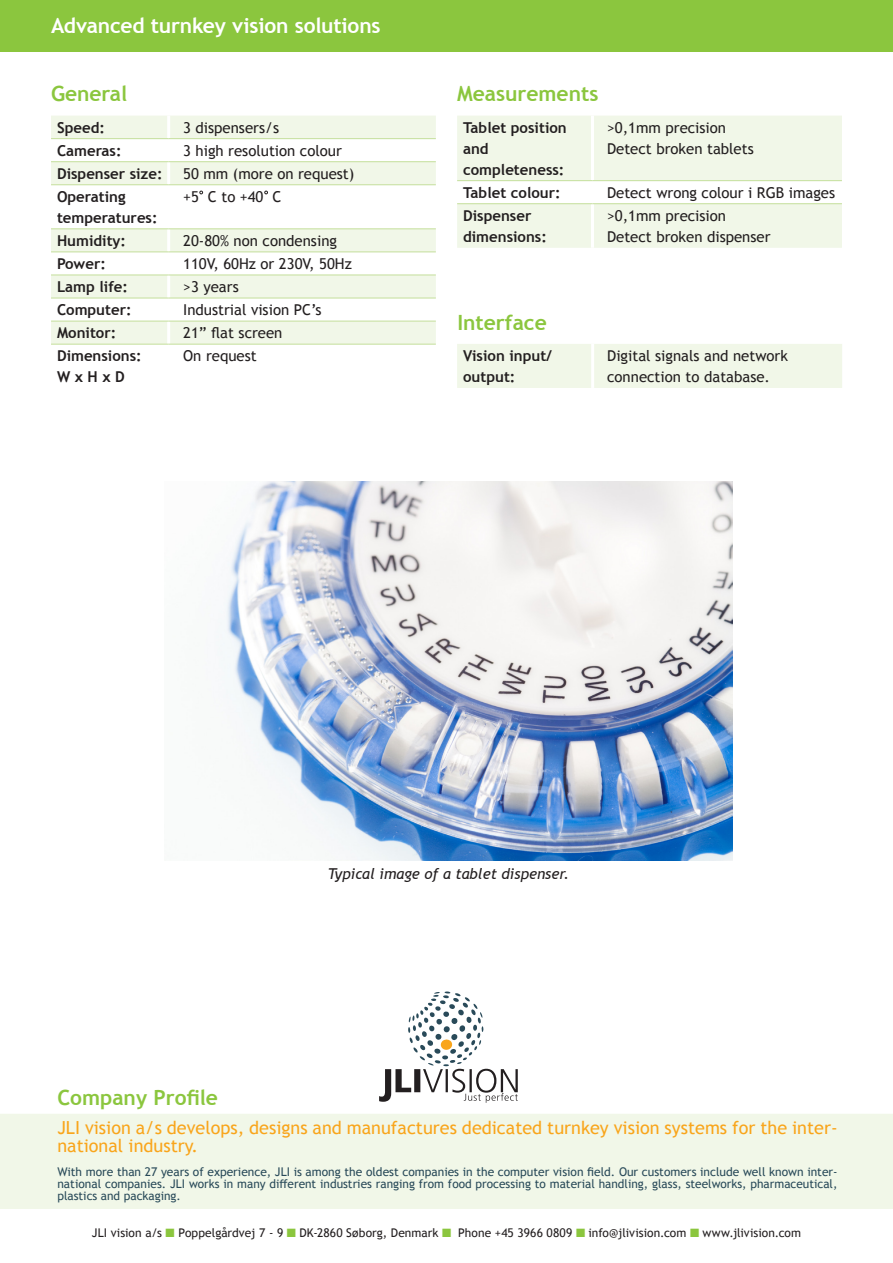
<style>
.page{position:relative;width:893px;height:1263px;background:#fff}
.page>*{position:absolute;margin:0;border:0;box-sizing:border-box;transform-origin:0 0}
.t1{font:700 21px "Trebuchet MS";color:#8bc63e}
.t2{font:700 21px "Trebuchet MS";letter-spacing:-.01em;color:#fff}
.t3{font:18px/18px "Trebuchet MS";color:#f9a51b}
.t4{font:15px "Trebuchet MS";color:#231f20}
.t5{font:700 15px/21px "Trebuchet MS";color:#231f20}
.t6{font:italic 15px "Trebuchet MS";color:#231f20}
.t7{font:12px/12px "Trebuchet MS";color:#294a59;text-align:justify}
.t8{font:12px "Trebuchet MS";letter-spacing:.005em;color:#231f20}
.s1{color:#8bc63e}
</style>
<div class="page">
<svg style="left:379px;top:991px;width:139px;height:112px"></svg>
<div style="left:0;top:0;width:893px;height:51px;background:#8bc63e"></div>
<svg style="left:457px;top:116px;width:385px;height:132px;fill:#f1f7e8"></svg>
<hr style="left:591px;top:116px;width:3px;height:64px;background:#fff">
<hr style="left:591px;top:181px;width:3px;height:23px;background:#fff">
<hr style="left:591px;top:204px;width:3px;height:44px;background:#fff">
<hr style="left:457px;top:180px;width:135px;height:1px;background:#c4df9b">
<hr style="left:592px;top:180px;width:250px;height:1px;background:#c4df9b">
<hr style="left:457px;top:203px;width:135px;height:1px;background:#c4df9b">
<hr style="left:592px;top:203px;width:250px;height:1px;background:#c4df9b">
<svg style="left:51px;top:116px;width:385px;height:228px;fill:#f1f7e8"></svg>
<hr style="left:167px;top:116px;width:3px;height:22px;background:#fff">
<hr style="left:167px;top:139px;width:3px;height:23px;background:#fff">
<hr style="left:167px;top:162px;width:3px;height:23px;background:#fff">
<hr style="left:167px;top:185px;width:3px;height:44px;background:#fff">
<hr style="left:167px;top:229px;width:3px;height:23px;background:#fff">
<hr style="left:167px;top:252px;width:3px;height:23px;background:#fff">
<hr style="left:167px;top:275px;width:3px;height:23px;background:#fff">
<hr style="left:167px;top:298px;width:3px;height:23px;background:#fff">
<hr style="left:167px;top:321px;width:3px;height:23px;background:#fff">
<hr style="left:51px;top:138px;width:118px;height:1px;background:#c4df9b">
<hr style="left:169px;top:138px;width:267px;height:1px;background:#c4df9b">
<hr style="left:51px;top:161px;width:118px;height:1px;background:#c4df9b">
<hr style="left:169px;top:161px;width:267px;height:1px;background:#c4df9b">
<hr style="left:51px;top:185px;width:118px;height:1px;background:#c4df9b">
<hr style="left:169px;top:185px;width:267px;height:1px;background:#c4df9b">
<hr style="left:51px;top:229px;width:118px;height:1px;background:#c4df9b">
<hr style="left:169px;top:229px;width:267px;height:1px;background:#c4df9b">
<hr style="left:51px;top:252px;width:118px;height:1px;background:#c4df9b">
<hr style="left:169px;top:252px;width:267px;height:1px;background:#c4df9b">
<hr style="left:51px;top:275px;width:118px;height:1px;background:#c4df9b">
<hr style="left:169px;top:275px;width:267px;height:1px;background:#c4df9b">
<hr style="left:51px;top:298px;width:118px;height:1px;background:#c4df9b">
<hr style="left:169px;top:298px;width:267px;height:1px;background:#c4df9b">
<hr style="left:51px;top:321px;width:118px;height:1px;background:#c4df9b">
<hr style="left:169px;top:321px;width:267px;height:1px;background:#c4df9b">
<hr style="left:51px;top:344px;width:118px;height:1px;background:#c4df9b">
<hr style="left:169px;top:344px;width:267px;height:1px;background:#c4df9b">
<div style="left:457px;top:344px;width:385px;height:44px;background:#f1f7e8"></div>
<hr style="left:591px;top:344px;width:3px;height:44px;background:#fff">
<svg style="left:264px;top:191px;width:4px;height:3px"></svg>
<svg style="left:199px;top:191px;width:4px;height:3px"></svg>
<div style="left:0;top:1114px;width:893px;height:95px;background:#f1f7e8"></div>
<img style="left:216px;top:482px;width:516px;height:378px">
<p class="t2" style="left:51px;top:13px;width:331px">Advanced turnkey vision solutions</p>
<p class="t1" style="left:51px;top:80px;width:78px">General</p>
<p class="t1" style="left:457px;top:80px;width:143px">Measurements</p>
<p class="t5" style="left:57px;top:117px;width:49px">Speed:</p>
<p class="t4" style="left:183px;top:118px;width:97px">3 dispensers/s</p>
<p class="t5" style="left:57px;top:140px;width:66px">Cameras:</p>
<p class="t4" style="left:183px;top:141px;width:160px">3 high resolution colour</p>
<p class="t5" style="left:57px;top:163px;width:107px">Dispenser size:</p>
<p class="t4" style="left:183px;top:164px;width:173px">50 mm (more on request)</p>
<p class="t5" style="left:57px;top:186px;width:102px">Operating temperatures:</p>
<p class="t4" style="left:183px;top:187px;width:100px">+5 C to +40 C</p>
<p class="t5" style="left:57px;top:230px;width:71px">Humidity:</p>
<p class="t4" style="left:183px;top:231px;width:155px">20-80% non condensing</p>
<p class="t5" style="left:57px;top:253px;width:50px">Power:</p>
<p class="t4" style="left:183px;top:254px;width:170px">110V, 60Hz or 230V, 50Hz</p>
<p class="t5" style="left:57px;top:276px;width:73px">Lamp life:</p>
<p class="t4" style="left:183px;top:277px;width:57px">&gt;3 years</p>
<p class="t5" style="left:57px;top:299px;width:76px">Computer:</p>
<p class="t4" style="left:183px;top:300px;width:140px">Industrial vision PC’s</p>
<p class="t5" style="left:57px;top:322px;width:61px">Monitor:</p>
<p class="t4" style="left:183px;top:323px;width:101px">21” flat screen</p>
<p class="t5" style="left:57px;top:345px;width:86px">Dimensions:</p>
<p class="t5" style="left:57px;top:366px;width:69px">W x H x D</p>
<p class="t4" style="left:183px;top:346px;width:75px">On request</p>
<p class="t5" style="left:463px;top:117px;width:105px">Tablet position and</p>
<p class="t5" style="left:463px;top:159px;width:103px">completeness:</p>
<p class="t4" style="left:607px;top:118px;width:121px">&gt;0,1mm precision</p>
<p class="t4" style="left:607px;top:139px;width:148px">Detect broken tablets</p>
<p class="t5" style="left:463px;top:182px;width:99px">Tablet colour:</p>
<p class="t4" style="left:607px;top:183px;width:230px">Detect wrong colour i RGB images</p>
<p class="t5" style="left:463px;top:205px;width:70px">Dispenser</p>
<p class="t5" style="left:463px;top:226px;width:85px">dimensions:</p>
<p class="t4" style="left:607px;top:206px;width:121px">&gt;0,1mm precision</p>
<p class="t4" style="left:607px;top:227px;width:165px">Detect broken dispenser</p>
<p class="t1" style="left:457px;top:310px;width:91px">Interface</p>
<p class="t5" style="left:463px;top:345px;width:91px">Vision input/ output:</p>
<p class="t4" style="left:607px;top:346px;width:182px">Digital signals and network</p>
<p class="t4" style="left:607px;top:367px;width:164px">connection to database.</p>
<p class="t6" style="left:328px;top:864px;width:243px">Typical image of a tablet dispenser.</p>
<p class="t1" style="left:57px;top:1084px;width:162px">Company Profile</p>
<p class="t3" style="left:57px;top:1118px;width:782px">JLI vision a/s develops, designs and manufactures dedicated turnkey vision systems for the inter&shy;national industry.</p>
<p class="t7" style="left:57px;top:1165px;width:782px">With more than 27 years of experience, JLI is among the oldest companies in the computer vision field. Our customers include well known inter&shy;national companies. JLI works in many different industries ranging from food processing to material handling, glass, steelworks, pharmaceutical, plastics and packaging.</p>
<p class="t8" style="left:92px;top:1225px;width:711px">JLI vision a/s <span class="s1">■</span> Poppelgårdvej 7 - 9 <span class="s1">■</span> DK-2860 Søborg, Denmark <span class="s1">■</span> Phone +45 3966 0809 <span class="s1">■</span> info@jlivision.com <span class="s1">■</span> www.jlivision.com</p>
</div>
